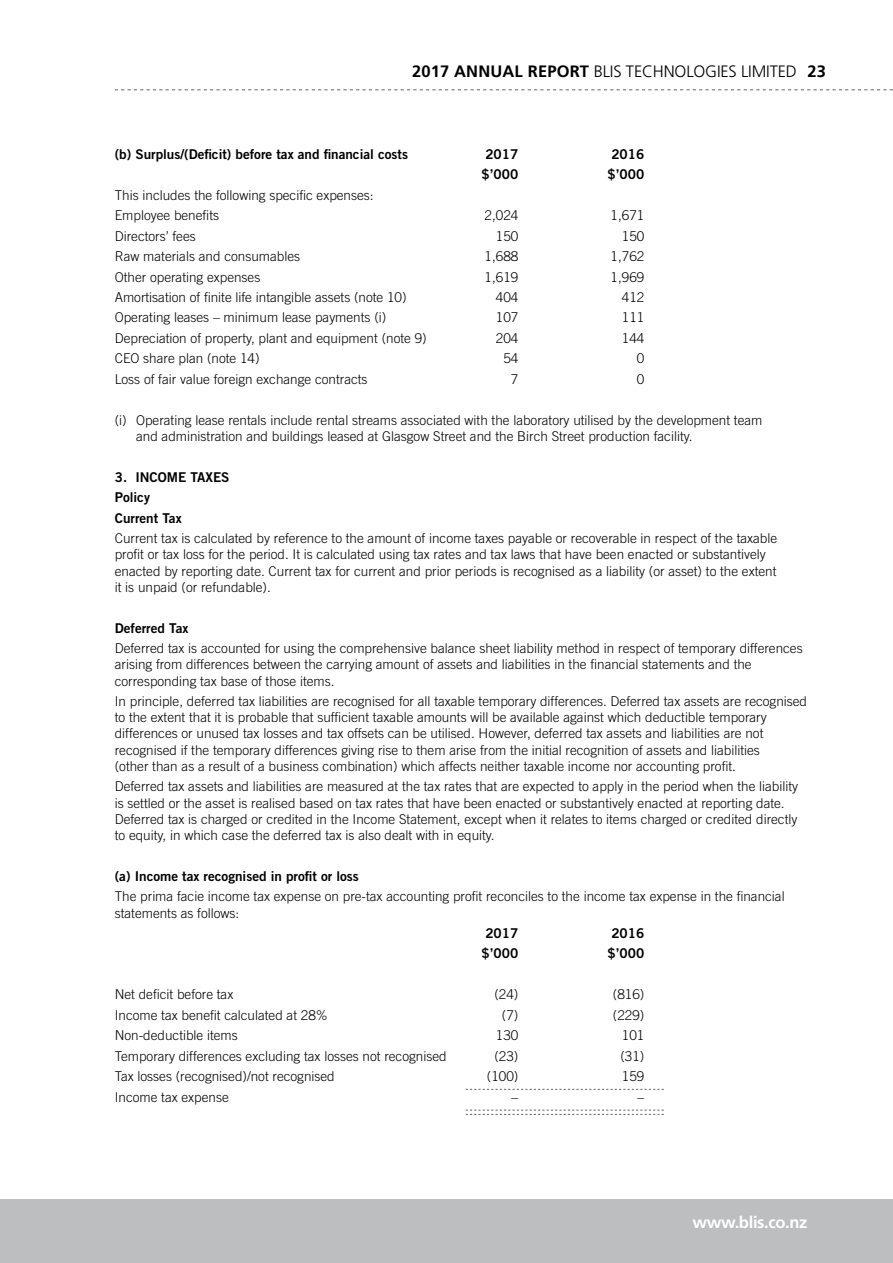
<style>
.page{position:relative;width:893px;height:1263px;background:#fff}
.page>*{position:absolute;margin:0;border:0;box-sizing:border-box;transform-origin:0 0}
.t1{font:300 16.5px "Frutiger";letter-spacing:-.01em;color:#000}
.t2{font:700 16.5px "Frutiger";letter-spacing:-.02em;color:#fff}
.t3{font:300 13.5px/16.2px "Trade Gothic";color:#000}
.t4{font:13.5px/20.4px "Trade Gothic Bold Two";color:#000}
.s1{font-weight:700}
</style>
<div class="page">
<svg style="left:115px;top:90px;width:778px;height:1px"></svg>
<div style="left:0;top:1199px;width:893px;height:64px;background:#bcbec0"></div>
<svg style="left:466px;top:1110px;width:198px;height:5px"></svg>
<svg style="left:466px;top:1089px;width:198px;height:1px"></svg>
<p class="t1" style="left:412px;top:62px;width:415px"><span class="s1">2017 ANNUAL REPORT</span> BLIS TECHNOLOGIES LIMITED <span class="s1">23</span></p>
<p class="t4" style="left:115px;top:144px;width:295px">(b) Surplus/(Deficit) before tax and financial costs</p>
<p class="t4" style="left:485px;top:144px;width:34px">2017</p>
<p class="t4" style="left:611px;top:144px;width:34px">2016</p>
<p class="t4" style="left:482px;top:164px;width:38px">$’000</p>
<p class="t4" style="left:608px;top:164px;width:38px">$’000</p>
<p class="t3" style="left:115px;top:185px;width:260px;line-height:20.4px">This includes the following specific expenses:<br>Employee benefits</p>
<p class="t3" style="left:485px;top:207px;width:35px">2,024</p>
<p class="t3" style="left:611px;top:207px;width:35px">1,671</p>
<p class="t3" style="left:115px;top:228px;width:82px">Directors’ fees</p>
<p class="t3" style="left:496px;top:228px;width:24px">150</p>
<p class="t3" style="left:622px;top:228px;width:24px">150</p>
<p class="t3" style="left:115px;top:248px;width:187px">Raw materials and consumables</p>
<p class="t3" style="left:485px;top:248px;width:35px">1,688</p>
<p class="t3" style="left:611px;top:248px;width:35px">1,762</p>
<p class="t3" style="left:115px;top:268px;width:147px">Other operating expenses</p>
<p class="t3" style="left:485px;top:268px;width:35px">1,619</p>
<p class="t3" style="left:611px;top:268px;width:35px">1,969</p>
<p class="t3" style="left:115px;top:289px;width:293px">Amortisation of finite life intangible assets (note 10)</p>
<p class="t3" style="left:496px;top:289px;width:24px">404</p>
<p class="t3" style="left:622px;top:289px;width:24px">412</p>
<p class="t3" style="left:115px;top:309px;width:273px">Operating leases – minimum lease payments (i)</p>
<p class="t3" style="left:496px;top:309px;width:24px">107</p>
<p class="t3" style="left:622px;top:309px;width:24px">111</p>
<p class="t3" style="left:115px;top:330px;width:313px">Depreciation of property, plant and equipment (note 9)</p>
<p class="t3" style="left:496px;top:330px;width:24px">204</p>
<p class="t3" style="left:622px;top:330px;width:24px">144</p>
<p class="t3" style="left:115px;top:350px;width:146px">CEO share plan (note 14)</p>
<p class="t3" style="left:503px;top:350px;width:17px">54</p>
<p class="t3" style="left:637px;top:350px;width:9px">0</p>
<p class="t3" style="left:115px;top:371px;width:254px">Loss of fair value foreign exchange contracts</p>
<p class="t3" style="left:511px;top:371px;width:9px">7</p>
<p class="t3" style="left:637px;top:371px;width:9px">0</p>
<p class="t3" style="left:136px;top:412px;width:628px;text-indent:-21px">(i) Operating lease rentals include rental streams associated with the laboratory utilised by the development team and administration and buildings leased at Glasgow Street and the Birch Street production facility.</p>
<p class="t4" style="left:115px;top:467px;width:116px">3. INCOME TAXES<br>Policy<br>Current Tax</p>
<p class="t3" style="left:115px;top:530px;width:664px">Current tax is calculated by reference to the amount of income taxes payable or recoverable in respect of the taxable profit or tax loss for the period. It is calculated using tax rates and tax laws that have been enacted or substantively enacted by reporting date. Current tax for current and prior periods is recognised as a liability (or asset) to the extent it is unpaid (or refundable).</p>
<p class="t4" style="left:115px;top:617px;width:75px">Deferred Tax</p>
<p class="t3" style="left:115px;top:640px;width:689px">Deferred tax is accounted for using the comprehensive balance sheet liability method in respect of temporary differences arising from differences between the carrying amount of assets and liabilities in the financial statements and the corresponding tax base of those items.</p>
<p class="t3" style="left:115px;top:693px;width:694px">In principle, deferred tax liabilities are recognised for all taxable temporary differences. Deferred tax assets are recognised to the extent that it is probable that sufficient taxable amounts will be available against which deductible temporary differences or unused tax losses and tax offsets can be utilised. However, deferred tax assets and liabilities are not recognised if the temporary differences giving rise to them arise from the initial recognition of assets and liabilities<br>(other than as a result of a business combination) which affects neither taxable income nor accounting profit.</p>
<p class="t3" style="left:115px;top:778px;width:685px">Deferred tax assets and liabilities are measured at the tax rates that are expected to apply in the period when the liability is settled or the asset is realised based on tax rates that have been enacted or substantively enacted at reporting date.<br>Deferred tax is charged or credited in the Income Statement, except when it relates to items charged or credited directly to equity, in which case the deferred tax is also dealt with in equity.</p>
<p class="t4" style="left:115px;top:865px;width:246px">(a) Income tax recognised in profit or loss</p>
<p class="t3" style="left:115px;top:888px;width:671px">The prima facie income tax expense on pre-tax accounting profit reconciles to the income tax expense in the financial statements as follows:</p>
<p class="t4" style="left:485px;top:923px;width:34px">2017</p>
<p class="t4" style="left:611px;top:923px;width:34px">2016</p>
<p class="t4" style="left:482px;top:943px;width:38px">$’000</p>
<p class="t4" style="left:608px;top:943px;width:38px">$’000</p>
<p class="t3" style="left:115px;top:986px;width:120px">Net deficit before tax</p>
<p class="t3" style="left:494px;top:986px;width:26px">(24)</p>
<p class="t3" style="left:613px;top:986px;width:33px">(816)</p>
<p class="t3" style="left:115px;top:1007px;width:215px">Income tax benefit calculated at 28%</p>
<p class="t3" style="left:502px;top:1007px;width:18px">(7)</p>
<p class="t3" style="left:613px;top:1007px;width:33px">(229)</p>
<p class="t3" style="left:115px;top:1027px;width:125px">Non-deductible items</p>
<p class="t3" style="left:496px;top:1027px;width:24px">130</p>
<p class="t3" style="left:622px;top:1027px;width:24px">101</p>
<p class="t3" style="left:115px;top:1047px;width:333px">Temporary differences excluding tax losses not recognised</p>
<p class="t3" style="left:494px;top:1047px;width:26px">(23)</p>
<p class="t3" style="left:620px;top:1047px;width:26px">(31)</p>
<p class="t3" style="left:115px;top:1068px;width:221px">Tax losses (recognised)/not recognised</p>
<p class="t3" style="left:487px;top:1068px;width:33px">(100)</p>
<p class="t3" style="left:622px;top:1068px;width:24px">159</p>
<p class="t3" style="left:115px;top:1088px;width:116px">Income tax expense</p>
<p class="t3" style="left:512px;top:1088px;width:8px">–</p>
<p class="t3" style="left:638px;top:1088px;width:8px">–</p>
<p class="t2" style="left:693px;top:1212px;width:116px">www.blis.co.nz</p>
</div>
